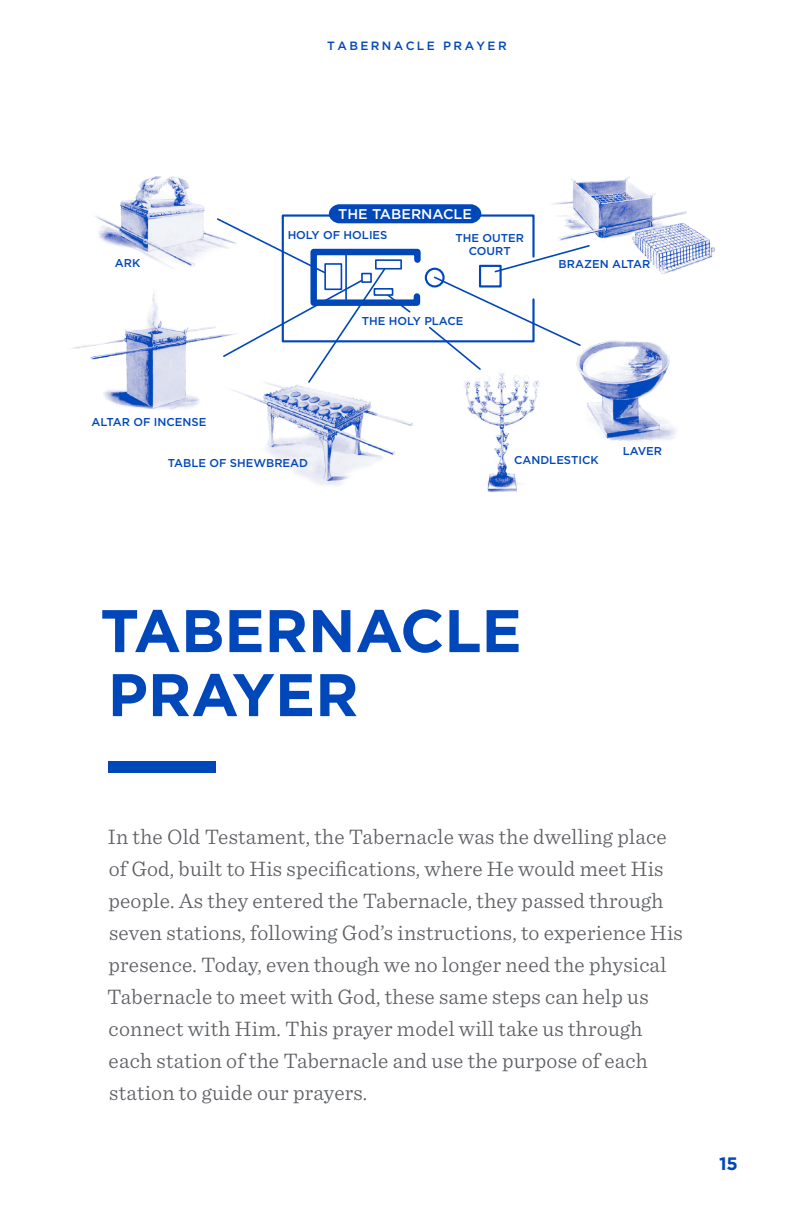
<style>
.page{position:relative;width:792px;height:1224px;background:#fff}
.page>*{position:absolute;margin:0;border:0;box-sizing:border-box;transform-origin:0 0}
.t1{font:700 60px/64px "Gotham";color:#0047ba}
.t2{font:300 22px/32px "Sentinel";letter-spacing:.01em;color:#5c5e62}
.t3{font:700 18px "Gotham";color:#0047ba}
.t4{font:500 14px "Gotham";color:#fff}
.t5{font:500 12px "Gotham";letter-spacing:.2em;color:#0047ba}
.t6{font:500 11.4px/13.6px "Gotham";color:#0047ba;text-align:center}
</style>
<div class="page">
<div style="left:108px;top:761px;width:108px;height:12px;background:#0047ba"></div>
<img style="left:71px;top:176px;width:644px;height:316px">
<svg style="left:215px;top:204px;width:376px;height:180px"></svg>
<hr style="left:345px;top:254px;width:2px;height:47px;background:#0047ba">
<p class="t5" style="left:327px;top:38px;width:181px">TABERNACLE PRAYER</p>
<p class="t4" style="left:338px;top:205px;width:135px">THE TABERNACLE</p>
<p class="t6" style="left:115px;top:257px;width:27px">ARK</p>
<p class="t6" style="left:92px;top:415px;width:116px">ALTAR OF INCENSE</p>
<p class="t6" style="left:288px;top:228px;width:101px">HOLY OF HOLIES</p>
<p class="t6" style="left:456px;top:231px;width:70px">THE OUTER<br>COURT</p>
<p class="t6" style="left:362px;top:314px;width:103px">THE HOLY PLACE</p>
<p class="t6" style="left:559px;top:257px;width:93px">BRAZEN ALTAR</p>
<p class="t6" style="left:168px;top:456px;width:142px">TABLE OF SHEWBREAD</p>
<p class="t6" style="left:514px;top:453px;width:86px">CANDLESTICK</p>
<p class="t6" style="left:623px;top:444px;width:41px">LAVER</p>
<h1 class="t1" style="left:100px;top:599px;width:423px">TABERNACLE<br>PRAYER</h1>
<p class="t2" style="left:107px;top:819px;width:577px">In the Old Testament, the Tabernacle was the dwelling place of God, built to His specifications, where He would meet His people. As they entered the Tabernacle, they passed through seven stations, following God’s instructions, to experience His presence. Today, even though we no longer need the physical Tabernacle to meet with God, these same steps can help us connect with Him. This prayer model will take us through each station of the Tabernacle and use the purpose of each station to guide our prayers.</p>
<p class="t3" style="left:719px;top:1152px;width:20px">15</p>
</div>
